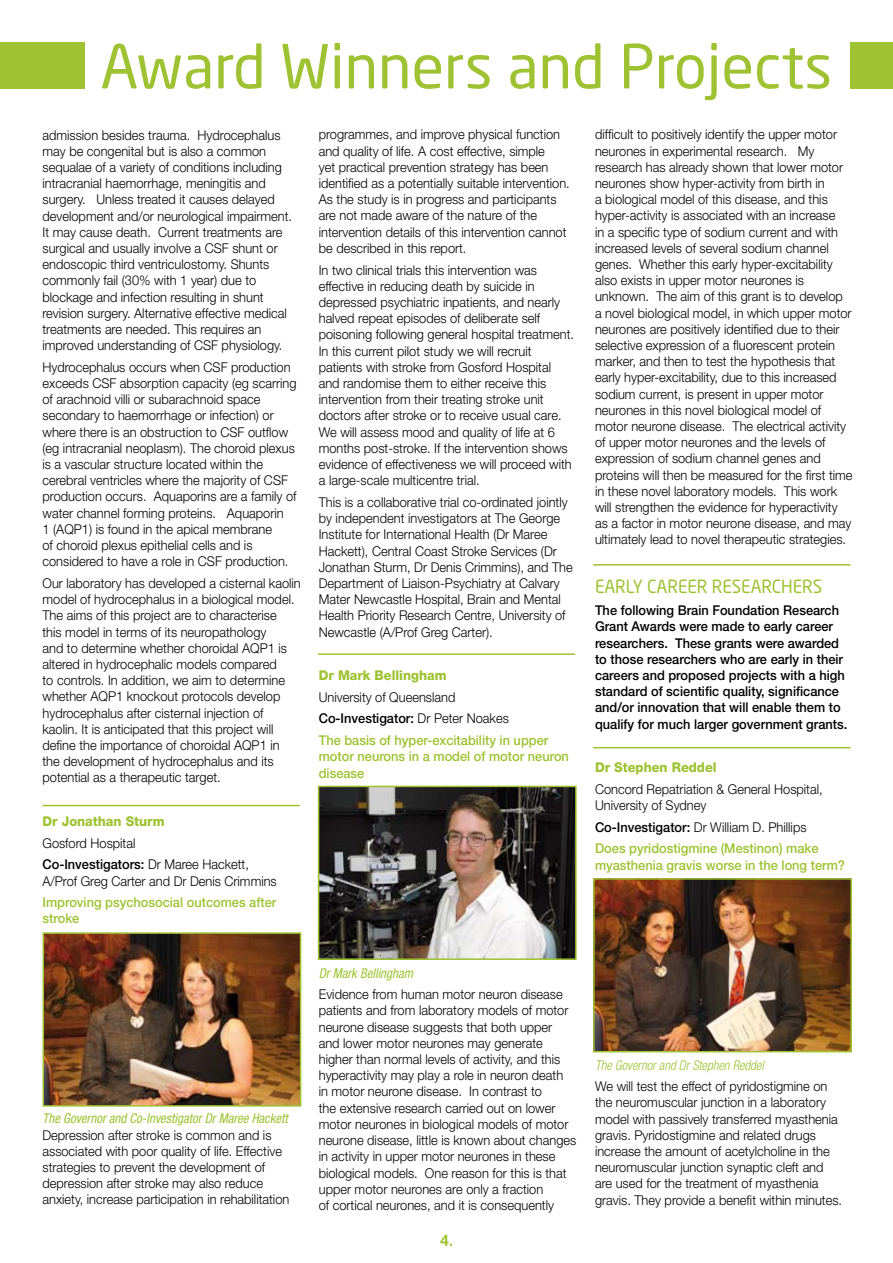
<style>
.page{position:relative;width:893px;height:1263px;background:#fff}
.page>*{position:absolute;margin:0;border:0;box-sizing:border-box;transform-origin:0 0}
.t1{font:60px "Neo Sans Std";color:#9ec231}
.t2{font:18px "Neo Sans Std";color:#9ec231;scale:.95 1}
.t3{font:500 15px "Neo Sans Std";color:#9ec231}
.t4{font:300 13.5px/16.2px "Helvetica Neue";color:#000;scale:.95 1}
.t5{font:500 13.5px/16.2px "Helvetica Neue";color:#000;scale:.95 1}
.t6{font:500 13.5px/16.2px "Helvetica Neue";color:#9ec231;scale:.95 1}
.t7{font:italic condensed 13.5px "Helvetica Neue";color:#9ec231;scale:.95 1}
.t8{font:800 13.5px "Helvetica Neue";color:#9ec231;scale:.95 1}
.t9{font:italic 300 condensed 13.5px "Helvetica Neue";color:#9ec231;scale:.95 1}
.s1{font-weight:500}
.s2{font-weight:500;color:#9ec231}
.s3{color:#000}
.s4{font-weight:300;color:#000}
</style>
<div class="page">
<div style="left:0;top:43px;width:85px;height:46px;background:#9ec231"></div>
<div style="left:850px;top:43px;width:43px;height:46px;background:#9ec231"></div>
<hr style="left:593px;top:747px;width:257px;height:1px;background:#9ec231">
<img style="left:46px;top:935px;width:252px;height:168px">
<div style="left:43px;top:932px;width:258px;height:174px;border:2px solid #9ec231"></div>
<hr style="left:43px;top:805px;width:257px;height:1px;background:#9ec231">
<hr style="left:318px;top:653px;width:257px;height:2px;background:#9ec231">
<img style="left:321px;top:789px;width:253px;height:168px">
<div style="left:318px;top:786px;width:259px;height:174px;border:2px solid #9ec231"></div>
<img style="left:596px;top:881px;width:253px;height:168px">
<div style="left:593px;top:878px;width:259px;height:174px;border:2px solid #9ec231"></div>
<hr style="left:593px;top:564px;width:257px;height:2px;background:#9ec231">
<h1 class="t1" style="left:100px;top:30px;width:733px">Award Winners and Projects</h1>
<p class="t4" style="left:43px;top:126px;width:264px">admission besides trauma. Hydrocephalus may be congenital but is also a common sequalae of a variety of conditions including intracranial haemorrhage, meningitis and surgery. Unless treated it causes delayed development and/or neurological impairment.<br>It may cause death. Current treatments are surgical and usually involve a CSF shunt or endoscopic third ventriculostomy. Shunts commonly fail (30% with 1 year) due to blockage and infection resulting in shunt revision surgery. Alternative effective medical treatments are needed. This requires an improved understanding of CSF physiology.</p>
<p class="t4" style="left:43px;top:359px;width:269px">Hydrocephalus occurs when CSF production exceeds CSF absorption capacity (eg scarring of arachnoid villi or subarachnoid space secondary to haemorrhage or infection) or where there is an obstruction to CSF outflow (eg intracranial neoplasm). The choroid plexus is a vascular structure located within the cerebral ventricles where the majority of CSF production occurs. Aquaporins are a family of water channel forming proteins. Aquaporin<br>1 (AQP1) is found in the apical membrane<br>of choroid plexus epithelial cells and is considered to have a role in CSF production.</p>
<p class="t4" style="left:43px;top:575px;width:273px">Our laboratory has developed a cisternal kaolin model of hydrocephalus in a biological model.<br>The aims of this project are to characterise<br>this model in terms of its neuropathology<br>and to determine whether choroidal AQP1 is altered in hydrocephalic models compared<br>to controls. In addition, we aim to determine whether AQP1 knockout protocols develop hydrocephalus after cisternal injection of kaolin. It is anticipated that this project will define the importance of choroidal AQP1 in<br>the development of hydrocephalus and its potential as a therapeutic target.</p>
<p class="t8" style="left:43px;top:813px;width:130px">Dr Jonathan Sturm</p>
<p class="t4" style="left:43px;top:832px;width:219px;line-height:21.8px">Gosford Hospital<br><span class="s1">Co-Investigators:</span> Dr Maree Hackett,</p>
<p class="t4" style="left:43px;top:872px;width:248px">A/Prof Greg Carter and Dr Denis Crimmins</p>
<p class="t6" style="left:43px;top:894px;width:248px">Improving psychosocial outcomes after stroke</p>
<p class="t7" style="left:43px;top:1111px;width:260px">The Governor and Co-Investigator Dr Maree Hackett</p>
<p class="t4" style="left:43px;top:1126px;width:261px">Depression after stroke is common and is associated with poor quality of life. Effective strategies to prevent the development of depression after stroke may also reduce anxiety, increase participation in rehabilitation</p>
<p class="t4" style="left:319px;top:126px;width:266px">programmes, and improve physical function and quality of life. A cost effective, simple<br>yet practical prevention strategy has been identified as a potentially suitable intervention.<br>As the study is in progress and participants are not made aware of the nature of the intervention details of this intervention cannot be described in this report.</p>
<p class="t4" style="left:319px;top:261px;width:270px">In two clinical trials this intervention was effective in reducing death by suicide in depressed psychiatric inpatients, and nearly halved repeat episodes of deliberate self poisoning following general hospital treatment.<br>In this current pilot study we will recruit patients with stroke from Gosford Hospital and randomise them to either receive this intervention from their treating stroke unit doctors after stroke or to receive usual care.<br>We will assess mood and quality of life at 6 months post-stroke. If the intervention shows evidence of effectiveness we will proceed with a large-scale multicentre trial.</p>
<p class="t4" style="left:319px;top:494px;width:269px">This is a collaborative trial co-ordinated jointly by independent investigators at The George Institute for International Health (Dr Maree Hackett), Central Coast Stroke Services (Dr Jonathan Sturm, Dr Denis Crimmins), and The Department of Liaison-Psychiatry at Calvary Mater Newcastle Hospital, Brain and Mental Health Priority Research Centre, University of Newcastle (A/Prof Greg Carter).</p>
<p class="t8" style="left:319px;top:667px;width:136px">Dr Mark Bellingham</p>
<p class="t4" style="left:319px;top:686px;width:243px;line-height:21.8px">University of Queensland<br><span class="s1">Co-Investigator:</span> Dr Peter Noakes<br><span class="s2">The basis of hyper-excitability in upper</span></p>
<p class="t6" style="left:319px;top:748px;width:265px">motor neurons in a model of motor neuron disease</p>
<p class="t7" style="left:319px;top:965px;width:101px">Dr Mark Bellingham</p>
<p class="t4" style="left:319px;top:986px;width:273px">Evidence from human motor neuron disease patients and from laboratory models of motor neurone disease suggests that both upper and lower motor neurones may generate higher than normal levels of activity, and this hyperactivity may play a role in neuron death<br>in motor neurone disease. In contrast to<br>the extensive research carried out on lower motor neurones in biological models of motor neurone disease, little is known about changes in activity in upper motor neurones in these biological models. One reason for this is that upper motor neurones are only a fraction<br>of cortical neurones, and it is consequently</p>
<p class="t3" style="left:440px;top:1231px;width:15px">4.</p>
<p class="t4" style="left:595px;top:126px;width:273px">difficult to positively identify the upper motor neurones in experimental research. My research has already shown that lower motor neurones show hyper-activity from birth in<br>a biological model of this disease, and this hyper-activity is associated with an increase<br>in a specific type of sodium current and with increased levels of several sodium channel genes. Whether this early hyper-excitability also exists in upper motor neurones is unknown. The aim of this grant is to develop a novel biological model, in which upper motor neurones are positively identified due to their selective expression of a fluorescent protein marker, and then to test the hypothesis that early hyper-excitability, due to this increased sodium current, is present in upper motor neurones in this novel biological model of motor neurone disease. The electrical activity of upper motor neurones and the levels of expression of sodium channel genes and proteins will then be measured for the first time in these novel laboratory models. This work will strengthen the evidence for hyperactivity as a factor in motor neurone disease, and may ultimately lead to novel therapeutic strategies.</p>
<h2 class="t2" style="left:595px;top:576px;width:241px">EARLY CAREER RESEARCHERS</h2>
<p class="t5" style="left:595px;top:602px;width:267px">The following Brain Foundation Research Grant Awards were made to early career researchers. These grants were awarded to those researchers who are early in their careers and proposed projects with a high standard of scientific quality, significance and/or innovation that will enable them to qualify for much larger government grants.</p>
<p class="t8" style="left:595px;top:759px;width:130px">Dr Stephen Reddel</p>
<p class="t4" style="left:595px;top:780px;width:241px">Concord Repatriation &amp; General Hospital,<br>University of Sydney</p>
<p class="t6" style="left:595px;top:816px;width:237px;line-height:21.8px"><span class="s3">Co-Investigator:</span> <span class="s4">Dr William D. Phillips<br></span>Does pyridostigmine (Mestinon) make</p>
<p class="t6" style="left:595px;top:856px;width:265px">myasthenia gravis worse in the long term?</p>
<p class="t9" style="left:595px;top:1057px;width:179px">The Governor and Dr Stephen Reddel</p>
<p class="t4" style="left:595px;top:1078px;width:262px">We will test the effect of pyridostigmine on the neuromuscular junction in a laboratory model with passively transferred myasthenia gravis. Pyridostigmine and related drugs increase the amount of acetylcholine in the neuromuscular junction synaptic cleft and are used for the treatment of myasthenia gravis. They provide a benefit within minutes.</p>
</div>
